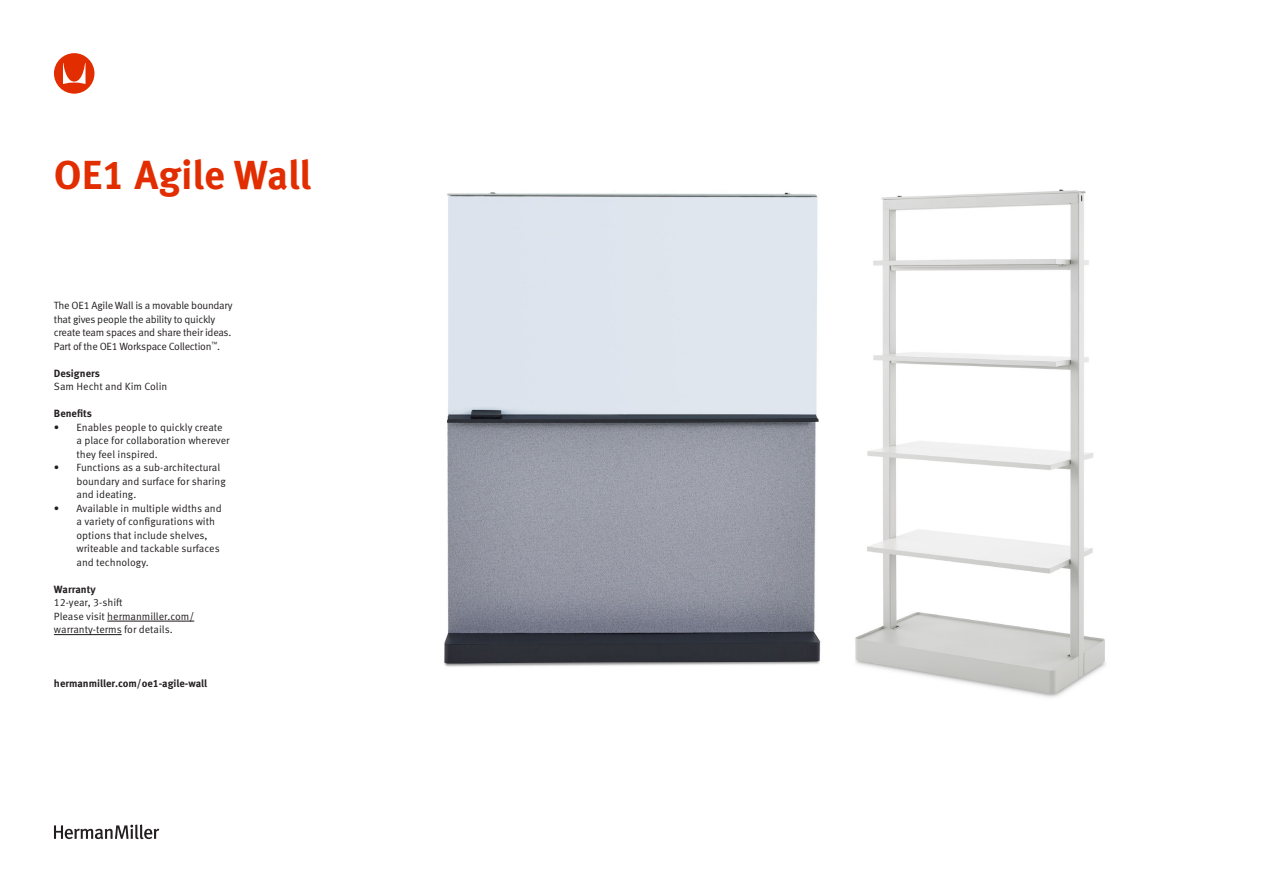
<style>
.page{position:relative;width:1263px;height:893px;background:#fff}
.page>*{position:absolute;margin:0;border:0;box-sizing:border-box;transform-origin:0 0}
.t1{font:700 40.5px "Meta OT";color:#e22d00}
.t2{font:10.5px/13.5px "Meta OT Norm";letter-spacing:-.005em;color:#231f20}
.t3{font:10.5px/13.5px "Meta OT Norm";letter-spacing:-.025em;color:#231f20}
.t4{font:700 10.5px "Meta OT";color:#231f20}
</style>
<div class="page">
<svg style="left:54px;top:53px;width:40px;height:41px"></svg>
<svg style="left:54px;top:824px;width:105px;height:15px"></svg>
<img style="left:444px;top:192px;width:305px;height:475px">
<hr style="left:107px;top:621px;width:87px;height:1px;background:#231f20">
<hr style="left:54px;top:634px;width:68px;height:1px;background:#231f20">
<img style="left:749px;top:189px;width:357px;height:509px">
<p class="t1" style="left:54px;top:149px;width:259px">OE1 Agile Wall</p>
<p class="t3" style="left:54px;top:299px;width:180px">The OE1 Agile Wall is a movable boundary that gives people the ability to quickly create team spaces and share their ideas.<br>Part of the OE1 Workspace Collection<sup>™</sup>.</p>
<p class="t4" style="left:54px;top:367px;width:47px">Designers</p>
<p class="t2" style="left:54px;top:380px;width:115px">Sam Hecht and Kim Colin</p>
<p class="t4" style="left:54px;top:407px;width:39px">Benefits</p>
<p class="t2" style="left:76px;top:421px;width:155px;text-indent:-22px">• Enables people to quickly create a place for collaboration wherever they feel inspired.</p>
<p class="t2" style="left:76px;top:461px;width:151px;text-indent:-22px">• Functions as a sub-architectural boundary and surface for sharing and ideating.</p>
<p class="t2" style="left:76px;top:502px;width:147px;text-indent:-22px">• Available in multiple widths and a variety of configurations with options that include shelves, writeable and tackable surfaces and technology.</p>
<p class="t4" style="left:54px;top:583px;width:43px">Warranty</p>
<p class="t2" style="left:54px;top:596px;width:142px">12-year, 3-shift<br>Please visit hermanmiller.com/ warranty-terms for details.</p>
<p class="t4" style="left:54px;top:677px;width:155px">hermanmiller.com/oe1-agile-wall</p>
</div>
